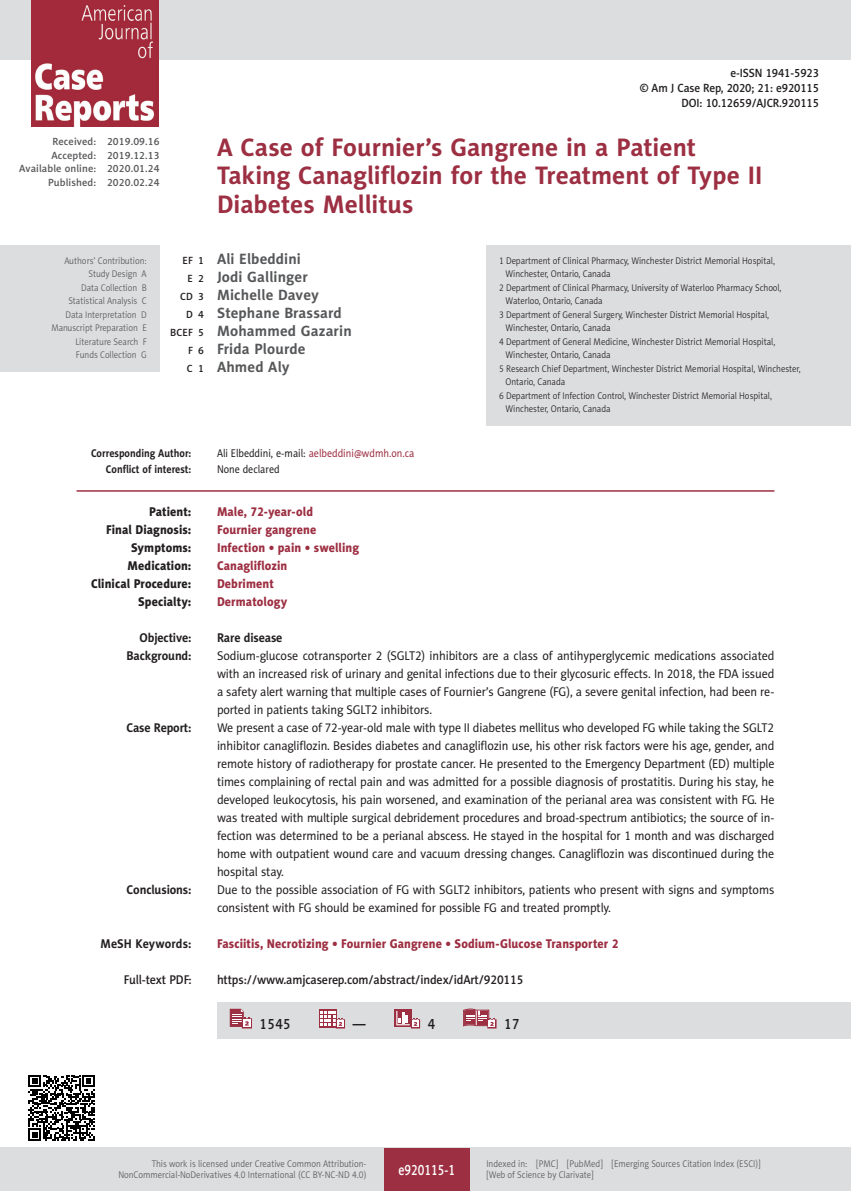
<style>
.page{position:relative;width:851px;height:1191px;background:#fff}
.page>*{position:absolute;margin:0;border:0;box-sizing:border-box;transform-origin:0 0}
.AJCR_Tytul{font:700 25.5px/28.5px "Naomi Sans EFN";color:#9d2f42}
.AJCR_Autorzy{font:700 15px "Naomi Sans EFN";letter-spacing:.01em;color:#57585a}
.AJCR_e-PAGINA{font:15px "Naomi Sans EFN Medium";color:#fff;scale:.8 1}
.AJCR_dane{font:15px "Naomi Sans EFN Medium";letter-spacing:.03em;color:#231f20;scale:.9 1}
.AJCR_Summary_body{font:12.75px/18px "Naomi Sans EFN";letter-spacing:-.01em;color:#231f20;text-align:justify;scale:.95 1}
.AJCR_keywords{font:12.75px "Naomi Sans EFN Heavy";letter-spacing:.005em;color:#9d2f42;scale:.95 1}
.AJCR_keywords-2{font:12.75px "Naomi Sans EFN Heavy";letter-spacing:.005em;color:#231f20;scale:.95 1}
.AJCR_full_text_pdf{font:12.75px "Naomi Sans EFN Medium";letter-spacing:-.01em;color:#231f20;scale:.95 1}
.AJCR_Summary_body-2{font:700 12.75px "Naomi Sans EFN";letter-spacing:-.01em;color:#231f20;scale:.95 1}
.AJCR_keywords-3{font:700 12.75px "Naomi Sans EFN";letter-spacing:.005em;color:#231f20;scale:.95 1}
.AJCR_full_text_pdf-2{font:12px "Naomi Sans EFN Medium";letter-spacing:-.01em;color:#231f20;scale:.95 1}
.AJCR_Adres{font:11.25px "Naomi Sans EFN";color:#9d2f42;scale:.9 1}
.AJCR_Adres-2{font:700 11.25px "Naomi Sans EFN";color:#231f20;scale:.9 1}
.AJCR_Adres-3{font:11.25px "Naomi Sans EFN";color:#231f20;scale:.9 1}
.t1{font:10.5px "Naomi Sans EFN Medium";letter-spacing:.01em;color:#57585a}
.AJCR_Afiliacja{font:9.75px/13.5px "Naomi Sans EFN Light";color:#231f20;scale:.9 1}
.t2{font:9.75px/11.2px "Naomi Sans EFN Light";color:#57585a;scale:.9 1}
.s1{font-family:"Naomi Sans EFN Medium";font-weight:400;font-size:10.5px;color:#231f20}
.s2{color:#231f20}
</style>
<div class="page">
<div style="left:217px;top:1002px;width:633px;height:36px;background:#dcdddf"></div>
<svg style="left:230px;top:1008px;width:22px;height:20px"></svg>
<div style="left:319px;top:1009px;width:17px;height:18px;background:#9d2f42"></div>
<svg style="left:320px;top:1010px;width:25px;height:18px"></svg>
<div style="left:394px;top:1009px;width:18px;height:18px;background:#9d2f42"></div>
<svg style="left:396px;top:1011px;width:24px;height:17px"></svg>
<svg style="left:463px;top:1008px;width:33px;height:20px"></svg>
<hr style="left:77px;top:490px;width:697px;height:2px;background:#9d2f42">
<div style="left:0;top:246px;width:159px;height:126px;background:#dcdddf"></div>
<div style="left:486px;top:246px;width:364px;height:180px;background:#dcdddf"></div>
<svg style="left:28px;top:1075px;width:67px;height:66px"></svg>
<div style="left:0;top:0;width:850px;height:60px;background:#dcdddf"></div>
<img style="left:32px;top:0;width:127px;height:127px">
<div style="left:0;top:1148px;width:850px;height:43px;background:#dcdddf"></div>
<div style="left:384px;top:1147px;width:85px;height:43px;background:#9d2f42"></div>
<p class="t1" style="left:52px;top:136px;width:109px">Received: 2019.09.16</p>
<p class="t1" style="left:51px;top:149px;width:110px">Accepted: 2019.12.13</p>
<p class="t1" style="left:19px;top:163px;width:142px">Available online: 2020.01.24</p>
<p class="t1" style="left:48px;top:176px;width:113px">Published: 2020.02.24</p>
<p class="t2" style="left:64px;top:255px;width:93px">Authors’ Contribution:</p>
<p class="t2" style="left:88px;top:268px;width:66px">Study Design A</p>
<p class="t2" style="left:81px;top:282px;width:74px">Data Collection B</p>
<p class="t2" style="left:68px;top:295px;width:89px">Statistical Analysis C</p>
<p class="t2" style="left:65px;top:309px;width:92px">Data Interpretation D</p>
<p class="t2" style="left:51px;top:322px;width:107px">Manuscript Preparation E</p>
<p class="t2" style="left:75px;top:336px;width:81px">Literature Search F</p>
<p class="t2" style="left:76px;top:349px;width:80px">Funds Collection G</p>
<p class="AJCR_full_text_pdf-2" style="left:730px;top:66px;width:95px">e-ISSN 1941-5923</p>
<p class="AJCR_full_text_pdf-2" style="left:639px;top:81px;width:190px">© Am J Case Rep, 2020; 21: e920115</p>
<p class="AJCR_full_text_pdf-2" style="left:681px;top:96px;width:146px">DOI: 10.12659/AJCR.920115</p>
<p class="AJCR_Tytul" style="left:217px;top:133px;width:547px">A Case of Fournier’s Gangrene in a Patient<br>Taking Canagliflozin for the Treatment of Type II<br>Diabetes Mellitus</p>
<p class="AJCR_Autorzy" style="left:182px;top:250px;width:120px"><span class="s1">EF 1</span> Ali Elbeddini</p>
<p class="AJCR_Autorzy" style="left:187px;top:268px;width:122px"><span class="s1">E 2</span> Jodi Gallinger</p>
<p class="AJCR_Autorzy" style="left:180px;top:286px;width:140px"><span class="s1">CD 3</span> Michelle Davey</p>
<p class="AJCR_Autorzy" style="left:186px;top:304px;width:157px"><span class="s1">D 4</span> Stephane Brassard</p>
<p class="AJCR_Autorzy" style="left:170px;top:322px;width:183px"><span class="s1">BCEF 5</span> Mohammed Gazarin</p>
<p class="AJCR_Autorzy" style="left:188px;top:340px;width:119px"><span class="s1">F 6</span> Frida Plourde</p>
<p class="AJCR_Autorzy" style="left:187px;top:358px;width:104px"><span class="s1">C 1</span> Ahmed Aly</p>
<p class="AJCR_Afiliacja" style="left:505px;top:254px;width:301px;text-indent:-6px">1 Department of Clinical Pharmacy, Winchester District Memorial Hospital,<br>Winchester, Ontario, Canada</p>
<p class="AJCR_Afiliacja" style="left:505px;top:281px;width:308px;text-indent:-6px">2 Department of Clinical Pharmacy, University of Waterloo Pharmacy School,<br>Waterloo, Ontario, Canada</p>
<p class="AJCR_Afiliacja" style="left:505px;top:308px;width:294px;text-indent:-6px">3 Department of General Surgery, Winchester District Memorial Hospital,<br>Winchester, Ontario, Canada</p>
<p class="AJCR_Afiliacja" style="left:505px;top:335px;width:301px;text-indent:-6px">4 Department of General Medicine, Winchester District Memorial Hospital,<br>Winchester, Ontario, Canada</p>
<p class="AJCR_Afiliacja" style="left:505px;top:362px;width:329px;text-indent:-6px">5 Research Chief Department, Winchester District Memorial Hospital, Winchester,<br>Ontario, Canada</p>
<p class="AJCR_Afiliacja" style="left:505px;top:389px;width:297px;text-indent:-6px">6 Department of Infection Control, Winchester District Memorial Hospital,<br>Winchester, Ontario, Canada</p>
<p class="AJCR_Adres-2" style="left:91px;top:447px;width:113px">Corresponding Author:</p>
<p class="AJCR_Adres" style="left:217px;top:447px;width:221px"><span class="s2">Ali Elbeddini, e-mail:</span> aelbeddini@wdmh.on.ca</p>
<p class="AJCR_Adres-2" style="left:106px;top:463px;width:97px">Conflict of interest:</p>
<p class="AJCR_Adres-3" style="left:217px;top:463px;width:71px">None declared</p>
<p class="AJCR_keywords-2" style="left:149px;top:504px;width:46px">Patient:</p>
<p class="AJCR_keywords" style="left:217px;top:504px;width:103px">Male, 72-year-old</p>
<p class="AJCR_keywords-2" style="left:106px;top:522px;width:91px">Final Diagnosis:</p>
<p class="AJCR_keywords" style="left:217px;top:522px;width:106px">Fournier gangrene</p>
<p class="AJCR_keywords-2" style="left:131px;top:540px;width:65px">Symptoms:</p>
<p class="AJCR_keywords" style="left:217px;top:540px;width:151px">Infection • pain • swelling</p>
<p class="AJCR_keywords-2" style="left:128px;top:558px;width:69px">Medication:</p>
<p class="AJCR_keywords" style="left:217px;top:558px;width:76px">Canagliflozin</p>
<p class="AJCR_keywords-2" style="left:91px;top:576px;width:107px">Clinical Procedure:</p>
<p class="AJCR_keywords" style="left:217px;top:576px;width:61px">Debriment</p>
<p class="AJCR_keywords-2" style="left:138px;top:594px;width:58px">Specialty:</p>
<p class="AJCR_keywords" style="left:217px;top:594px;width:75px">Dermatology</p>
<p class="AJCR_Summary_body-2" style="left:139px;top:630px;width:56px">Objective:</p>
<p class="AJCR_Summary_body-2" style="left:217px;top:630px;width:70px">Rare disease</p>
<p class="AJCR_Summary_body-2" style="left:126px;top:648px;width:70px">Background:</p>
<p class="AJCR_Summary_body" style="left:217px;top:647px;width:588px">Sodium-glucose cotransporter 2 (SGLT2) inhibitors are a class of antihyperglycemic medications associated with an increased risk of urinary and genital infections due to their glycosuric effects. In 2018, the FDA issued a safety alert warning that multiple cases of Fournier’s Gangrene (FG), a severe genital infection, had been re&shy;ported in patients taking SGLT2 inhibitors.</p>
<p class="AJCR_Summary_body-2" style="left:126px;top:720px;width:70px">Case Report:</p>
<p class="AJCR_Summary_body" style="left:217px;top:719px;width:588px">We present a case of 72-year-old male with type II diabetes mellitus who developed FG while taking the SGLT2 inhibitor canagliflozin. Besides diabetes and canagliflozin use, his other risk factors were his age, gender, and remote history of radiotherapy for prostate cancer. He presented to the Emergency Department (ED) multiple times complaining of rectal pain and was admitted for a possible diagnosis of prostatitis. During his stay, he developed leukocytosis, his pain worsened, and examination of the perianal area was consistent with FG. He was treated with multiple surgical debridement procedures and broad-spectrum antibiotics; the source of in&shy;fection was determined to be a perianal abscess. He stayed in the hospital for 1 month and was discharged home with outpatient wound care and vacuum dressing changes. Canagliflozin was discontinued during the hospital stay.</p>
<p class="AJCR_Summary_body-2" style="left:127px;top:882px;width:70px">Conclusions:</p>
<p class="AJCR_Summary_body" style="left:217px;top:881px;width:588px">Due to the possible association of FG with SGLT2 inhibitors, patients who present with signs and symptoms consistent with FG should be examined for possible FG and treated promptly.</p>
<p class="AJCR_keywords-3" style="left:100px;top:936px;width:97px">MeSH Keywords:</p>
<p class="AJCR_keywords" style="left:217px;top:936px;width:424px">Fasciitis, Necrotizing • Fournier Gangrene • Sodium-Glucose Transporter 2</p>
<p class="AJCR_full_text_pdf" style="left:124px;top:972px;width:73px">Full-text PDF:</p>
<p class="AJCR_full_text_pdf" style="left:217px;top:972px;width:324px">https://www.amjcaserep.com/abstract/index/idArt/920115</p>
<p class="AJCR_dane" style="left:259px;top:1014px;width:36px">1545</p>
<p class="AJCR_dane" style="left:352px;top:1014px;width:16px">—</p>
<p class="AJCR_dane" style="left:427px;top:1014px;width:10px">4</p>
<p class="AJCR_dane" style="left:504px;top:1014px;width:19px">17</p>
<p class="t2" style="left:118px;top:1158px;width:277px;text-align:right">This work is licensed under Creative Common Attribution-<br>NonCommercial-NoDerivatives 4.0 International (CC BY-NC-ND 4.0)</p>
<p class="AJCR_e-PAGINA" style="left:398px;top:1160px;width:72px">e920115-1</p>
<p class="t2" style="left:486px;top:1158px;width:306px">Indexed in: [PMC] [PubMed] [Emerging Sources Citation Index (ESCI)] [Web of Science by Clarivate]</p>
</div>
